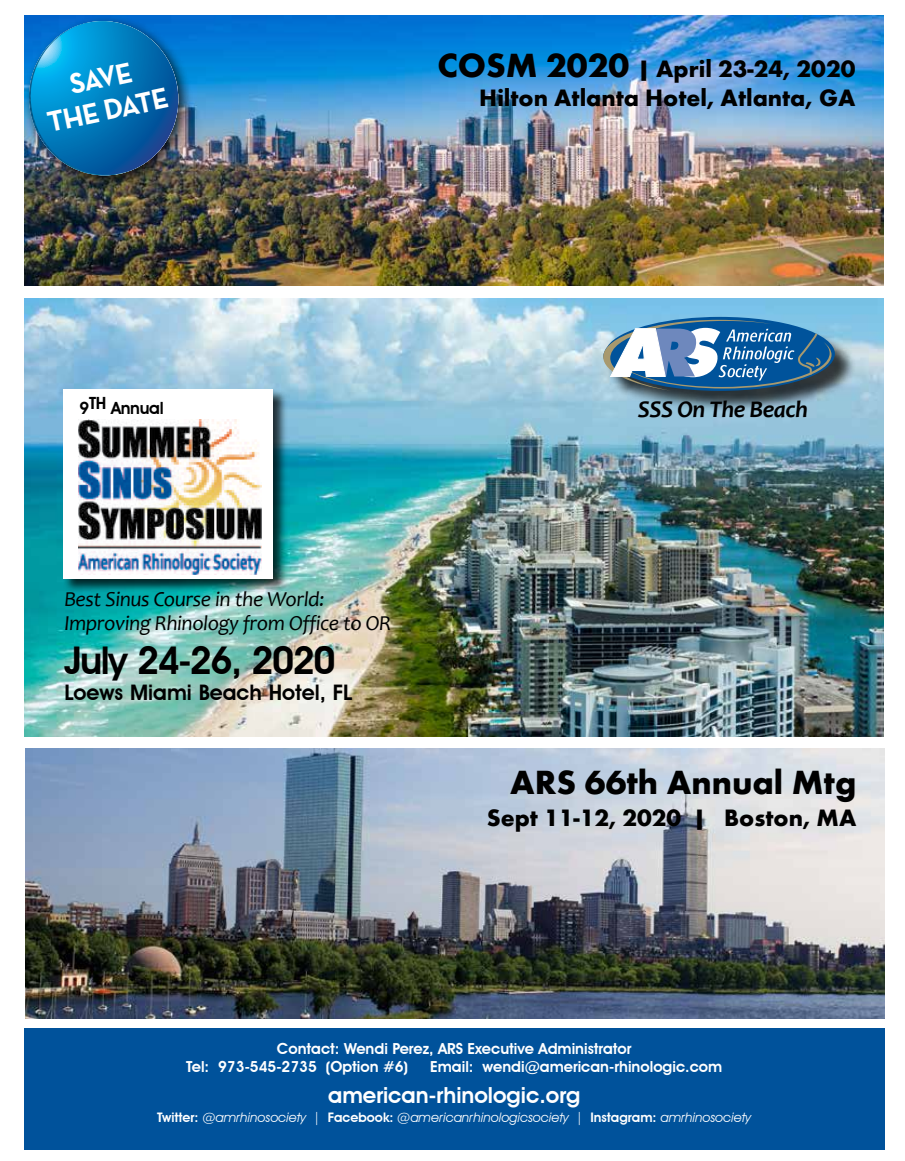
<style>
.page{position:relative;width:905px;height:1161px;background:#fff}
.page>*{position:absolute;margin:0;border:0;box-sizing:border-box;transform-origin:0 0}
.t1{font:600 38.25px "Avant Garde IT Cby BT";letter-spacing:-.04em;color:#000}
.t2{font:700 34.65px "Futura";color:#000}
.t3{font:700 29.25px/32.4px "Neutra Text";color:#fff;text-align:center;scale:.96 1}
.t4{font:700 24.45px/29.1px "Futura";color:#000;text-align:right}
.t5{font:italic 700 24px "Candara";letter-spacing:-.02em;color:#000}
.t6{font:600 22.2px "Avant Garde IT Cby BT";color:#fff}
.t7{font:italic 21.45px/24.5px "Candara";letter-spacing:-.02em;color:#000}
.t8{font:600 21.45px "Avant Garde IT Cby BT";color:#000}
.t9{font:600 16.8px "Avant Garde IT Cby BT";letter-spacing:-.02em;color:#000}
.t10{font:600 15.3px/17.4px "Avant Garde IT Cby BT";color:#fff}
.t11{font:italic 13.2px "Avant Garde IT Cby BT";color:#fff}
.s1{font-size:34.65px}
.s2{font-weight:600;font-style:normal}
</style>
<div class="page">
<img style="left:25px;top:16px;width:858px;height:270px">
<div style="left:24px;top:1028px;width:860px;height:121px;background:#00529b"></div>
<img style="left:24px;top:299px;width:859px;height:437px">
<div style="left:63px;top:389px;width:224px;height:204px;background:#000;opacity:.75"></div>
<div style="left:64px;top:389px;width:209px;height:190px;background:#fff"></div>
<img style="left:78px;top:420px;width:183px;height:154px">
<div style="left:606px;top:320px;width:250px;height:93px;background:#000;opacity:.75"></div>
<svg style="left:603px;top:317px;width:231px;height:74px"></svg>
<div style="left:23px;top:14px;width:170px;height:177px;background:#000;opacity:.75"></div>
<img style="left:23px;top:21px;width:162px;height:161px">
<img style="left:25px;top:749px;width:859px;height:270px">
<h3 class="t3" style="left:37px;top:74px;width:130px;rotate:-12deg">SAVE<br>THE DATE</h3>
<h3 class="t4" style="left:437px;top:54px;width:419px"><span class="s1">COSM 2020</span> | April 23-24, 2020<br>Hilton Atlanta Hotel, Atlanta, GA</h3>
<p class="t9" style="left:80px;top:398px;width:85px">9TH Annual</p>
<h3 class="t5" style="left:638px;top:394px;width:171px">SSS On The Beach</h3>
<h3 class="t7" style="left:64px;top:586px;width:328px">Best Sinus Course in the World:<br>Improving Rhinology from Office to OR</h3>
<h1 class="t1" style="left:64px;top:638px;width:273px">July 24-26, 2020</h1>
<h3 class="t8" style="left:64px;top:680px;width:290px">Loews Miami Beach Hotel, FL</h3>
<h2 class="t2" style="left:510px;top:761px;width:347px">ARS 66th Annual Mtg</h2>
<h3 class="t4" style="left:487px;top:803px;width:371px">Sept 11-12, 2020 | Boston, MA</h3>
<p class="t10" style="left:186px;top:1040px;width:447px;text-indent:91px">Contact: Wendi Perez, ARS Executive Administrator<br>Tel: 973-545-2735 (Option #6)</p>
<p class="t10" style="left:430px;top:1057px;width:293px">Email: wendi@american-rhinologic.com</p>
<h3 class="t6" style="left:328px;top:1082px;width:254px">american-rhinologic.org</h3>
<p class="t11" style="left:157px;top:1110px;width:595px"><span class="s2">Twitter:</span> @amrhinosociety | <span class="s2">Facebook:</span> @americanrhinologicsociety | <span class="s2">Instagram:</span> amrhinosociety</p>
</div>
